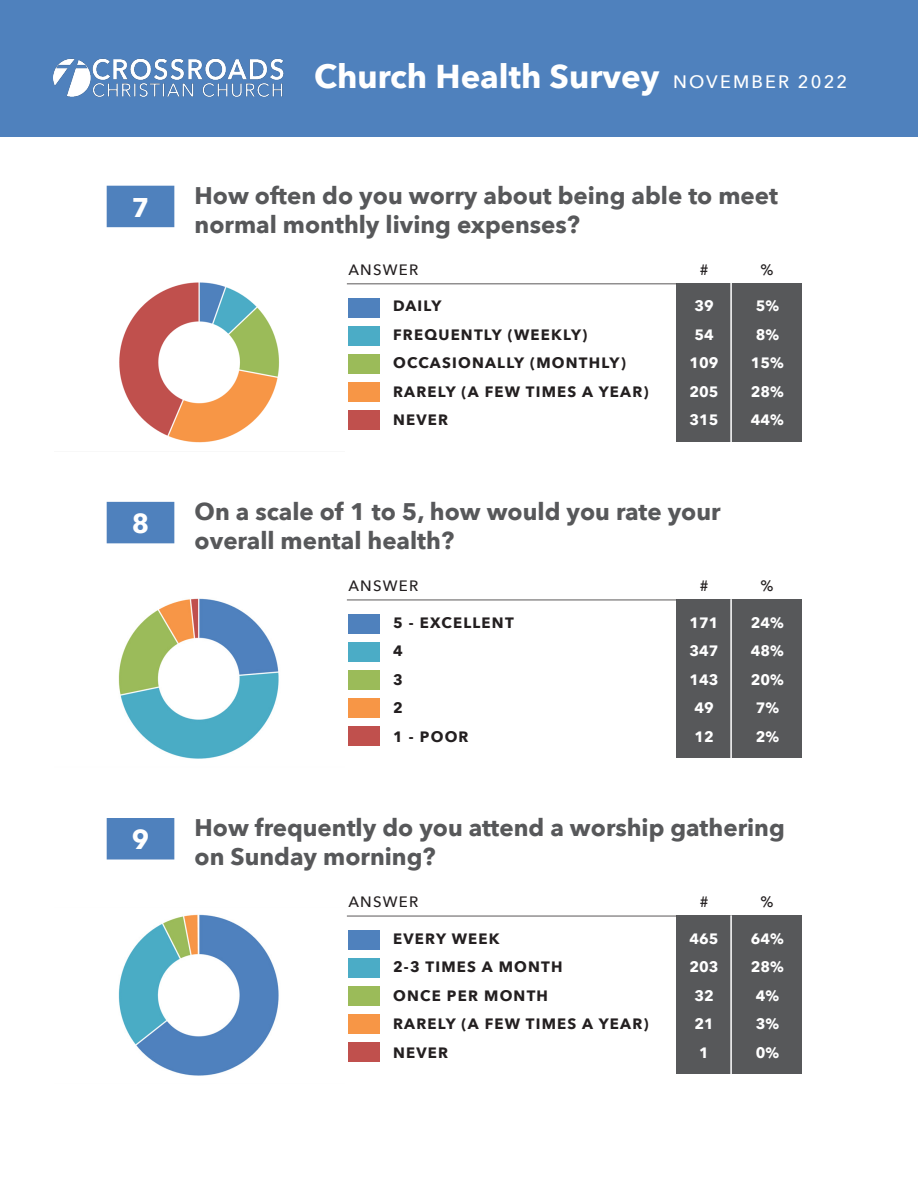
<style>
.page{position:relative;width:918px;height:1188px;background:#fff}
.page>*{position:absolute;margin:0;border:0;box-sizing:border-box;transform-origin:0 0}
.t1{font:700 33px "Avenir Next";color:#fff}
.t2{font:700 27px "Avenir Next";color:#fff}
.t3{font:700 24px/28.8px "Avenir Next";color:#57585a}
.t4{font:700 15px "Avenir Next";letter-spacing:.08em;color:#231f20}
.t5{font:700 15px "Avenir Next";color:#fff}
.t6{font:500 15px "Avenir Next";letter-spacing:.08em;color:#231f20}
.s1{font-weight:500;font-size:18px}
</style>
<div class="page">
<div style="left:0;top:0;width:918px;height:136px;background:#4f81bd"></div>
<img style="left:53px;top:58px;width:231px;height:39px">
<div style="left:676px;top:283px;width:126px;height:158px;background:#57585a"></div>
<img style="left:119px;top:282px;width:160px;height:161px">
<div style="left:348px;top:298px;width:32px;height:19px;background:#4f81bd"></div>
<div style="left:107px;top:186px;width:67px;height:41px;background:#4f81bd"></div>
<div style="left:348px;top:326px;width:32px;height:19px;background:#4bacc6"></div>
<div style="left:348px;top:354px;width:32px;height:19px;background:#9bbb59"></div>
<div style="left:348px;top:382px;width:32px;height:19px;background:#f79646"></div>
<div style="left:348px;top:410px;width:32px;height:19px;background:#c0504d"></div>
<hr style="left:347px;top:283px;width:329px;height:2px;background:#231f20">
<hr style="left:730px;top:283px;width:2px;height:168px;background:#fff">
<div style="left:676px;top:599px;width:126px;height:159px;background:#57585a"></div>
<img style="left:118px;top:598px;width:161px;height:161px">
<div style="left:348px;top:614px;width:32px;height:20px;background:#4f81bd"></div>
<div style="left:107px;top:502px;width:67px;height:41px;background:#4f81bd"></div>
<div style="left:348px;top:642px;width:32px;height:20px;background:#4bacc6"></div>
<div style="left:348px;top:670px;width:32px;height:20px;background:#9bbb59"></div>
<div style="left:348px;top:698px;width:32px;height:20px;background:#f79646"></div>
<div style="left:348px;top:726px;width:32px;height:20px;background:#c0504d"></div>
<hr style="left:347px;top:599px;width:329px;height:2px;background:#231f20">
<hr style="left:730px;top:599px;width:2px;height:168px;background:#fff">
<div style="left:676px;top:915px;width:126px;height:159px;background:#57585a"></div>
<img style="left:118px;top:914px;width:161px;height:162px">
<div style="left:348px;top:930px;width:32px;height:20px;background:#4f81bd"></div>
<div style="left:107px;top:818px;width:67px;height:42px;background:#4f81bd"></div>
<div style="left:348px;top:958px;width:32px;height:20px;background:#4bacc6"></div>
<div style="left:348px;top:986px;width:32px;height:20px;background:#9bbb59"></div>
<div style="left:348px;top:1014px;width:32px;height:20px;background:#f79646"></div>
<div style="left:348px;top:1042px;width:32px;height:20px;background:#c0504d"></div>
<hr style="left:347px;top:915px;width:329px;height:2px;background:#231f20">
<hr style="left:730px;top:915px;width:2px;height:168px;background:#fff">
<p class="t2" style="left:132px;top:184px;width:19px">7</p>
<p class="t2" style="left:132px;top:500px;width:19px">8</p>
<p class="t2" style="left:132px;top:816px;width:19px">9</p>
<h1 class="t1" style="left:314px;top:48px;width:535px">Church Health Survey <span class="s1">NOVEMBER 2022</span></h1>
<p class="t3" style="left:195px;top:181px;width:585px">How often do you worry about being able to meet normal monthly living expenses?</p>
<p class="t6" style="left:348px;top:257px;width:71px">ANSWER</p>
<p class="t6" style="left:700px;top:257px;width:10px">#</p>
<p class="t6" style="left:761px;top:257px;width:15px">%</p>
<p class="t5" style="left:694px;top:293px;width:21px">39</p>
<p class="t5" style="left:694px;top:322px;width:21px">54</p>
<p class="t5" style="left:690px;top:350px;width:31px">109</p>
<p class="t5" style="left:690px;top:379px;width:31px">205</p>
<p class="t5" style="left:690px;top:407px;width:31px">315</p>
<p class="t5" style="left:756px;top:293px;width:25px">5%</p>
<p class="t5" style="left:756px;top:322px;width:25px">8%</p>
<p class="t5" style="left:751px;top:350px;width:35px">15%</p>
<p class="t5" style="left:751px;top:379px;width:35px">28%</p>
<p class="t5" style="left:751px;top:407px;width:35px">44%</p>
<p class="t4" style="left:393px;top:293px;width:50px">DAILY</p>
<p class="t4" style="left:393px;top:322px;width:196px">FREQUENTLY (WEEKLY)</p>
<p class="t4" style="left:393px;top:350px;width:234px">OCCASIONALLY (MONTHLY)</p>
<p class="t4" style="left:393px;top:379px;width:257px">RARELY (A FEW TIMES A YEAR)</p>
<p class="t4" style="left:393px;top:407px;width:57px">NEVER</p>
<p class="t3" style="left:195px;top:497px;width:528px">On a scale of 1 to 5, how would you rate your overall mental health?</p>
<p class="t6" style="left:348px;top:573px;width:71px">ANSWER</p>
<p class="t6" style="left:700px;top:573px;width:10px">#</p>
<p class="t6" style="left:761px;top:573px;width:15px">%</p>
<p class="t5" style="left:690px;top:609px;width:31px">171</p>
<p class="t5" style="left:690px;top:638px;width:31px">347</p>
<p class="t5" style="left:690px;top:666px;width:31px">143</p>
<p class="t5" style="left:694px;top:695px;width:21px">49</p>
<p class="t5" style="left:694px;top:723px;width:21px">12</p>
<p class="t5" style="left:751px;top:609px;width:35px">24%</p>
<p class="t5" style="left:751px;top:638px;width:35px">48%</p>
<p class="t5" style="left:751px;top:666px;width:35px">20%</p>
<p class="t5" style="left:756px;top:695px;width:25px">7%</p>
<p class="t5" style="left:756px;top:723px;width:25px">2%</p>
<p class="t4" style="left:393px;top:609px;width:122px">5 - EXCELLENT</p>
<p class="t4" style="left:393px;top:638px;width:11px">4</p>
<p class="t4" style="left:393px;top:666px;width:11px">3</p>
<p class="t4" style="left:393px;top:695px;width:11px">2</p>
<p class="t4" style="left:393px;top:723px;width:77px">1 - POOR</p>
<p class="t3" style="left:195px;top:813px;width:592px">How frequently do you attend a worship gathering on Sunday morning?</p>
<p class="t6" style="left:348px;top:889px;width:71px">ANSWER</p>
<p class="t6" style="left:700px;top:889px;width:10px">#</p>
<p class="t6" style="left:761px;top:889px;width:15px">%</p>
<p class="t5" style="left:690px;top:926px;width:31px">465</p>
<p class="t5" style="left:690px;top:954px;width:31px">203</p>
<p class="t5" style="left:694px;top:983px;width:21px">32</p>
<p class="t5" style="left:694px;top:1011px;width:21px">21</p>
<p class="t5" style="left:699px;top:1040px;width:11px">1</p>
<p class="t5" style="left:751px;top:926px;width:35px">64%</p>
<p class="t5" style="left:751px;top:954px;width:35px">28%</p>
<p class="t5" style="left:756px;top:983px;width:25px">4%</p>
<p class="t5" style="left:756px;top:1011px;width:25px">3%</p>
<p class="t5" style="left:756px;top:1040px;width:25px">0%</p>
<p class="t4" style="left:393px;top:926px;width:108px">EVERY WEEK</p>
<p class="t4" style="left:393px;top:954px;width:171px">2-3 TIMES A MONTH</p>
<p class="t4" style="left:393px;top:983px;width:157px">ONCE PER MONTH</p>
<p class="t4" style="left:393px;top:1011px;width:257px">RARELY (A FEW TIMES A YEAR)</p>
<p class="t4" style="left:393px;top:1040px;width:57px">NEVER</p>
</div>
